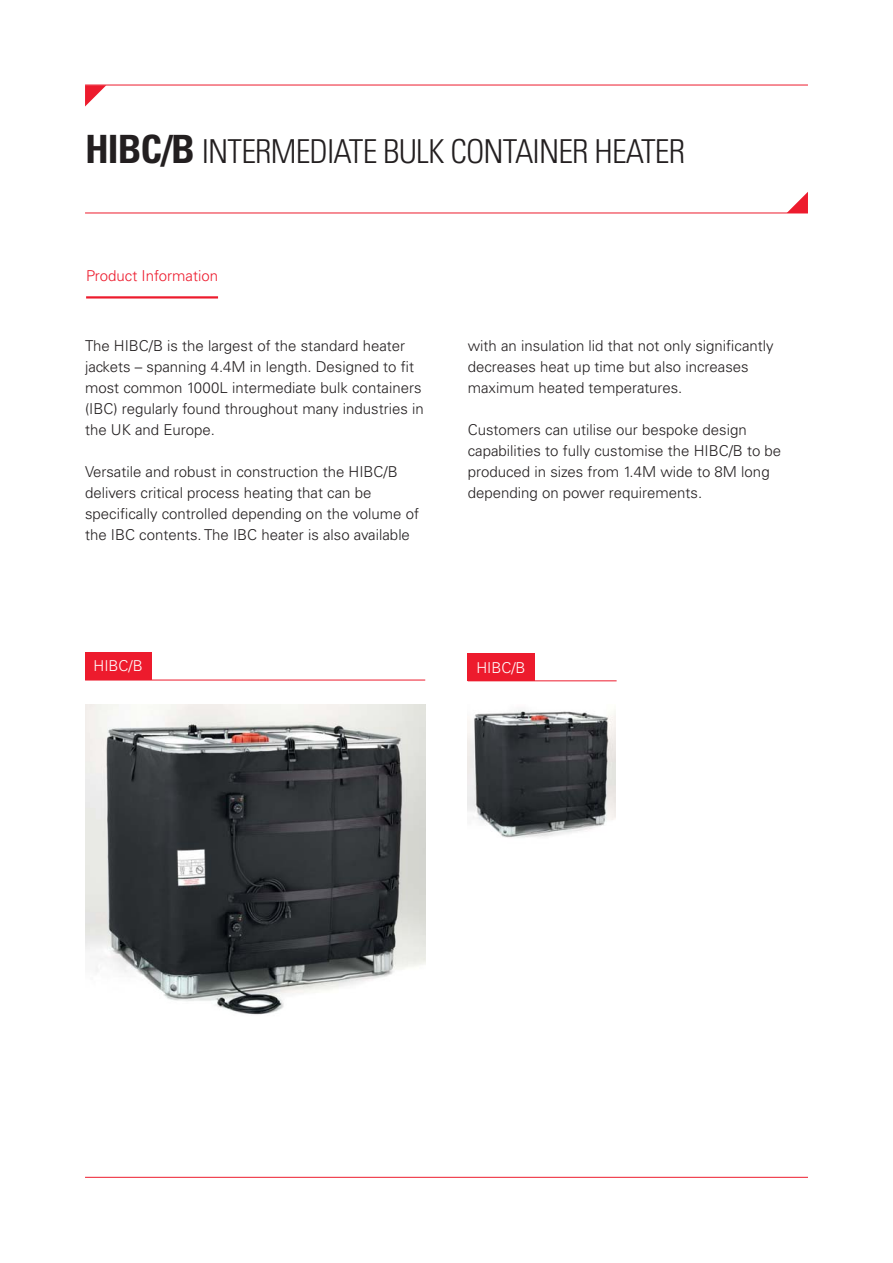
<style>
.page{position:relative;width:893px;height:1263px;background:#fff}
.page>*{position:absolute;margin:0;border:0;box-sizing:border-box;transform-origin:0 0}
.t1{font:300 condensed 33px "Univers LT Std";letter-spacing:-.025em;color:#231f20}
.t2{font:300 15px/21px "Univers LT Std";color:#231f20}
.t3{font:300 15px "Univers LT Std";color:#ed1b2d}
.t4{font:300 15px "Univers LT Std";color:#fff}
.s1{font-weight:700;font-size:39px}
</style>
<div class="page">
<hr style="left:86px;top:296px;width:132px;height:3px;background:#ed1b2d">
<hr style="left:85px;top:213px;width:723px;height:1px;background:#ed1b2d">
<hr style="left:85px;top:85px;width:723px;height:1px;background:#ed1b2d">
<hr style="left:85px;top:1177px;width:723px;height:1px;background:#ed1b2d">
<svg style="left:85px;top:85px;width:21px;height:22px"></svg>
<svg style="left:786px;top:192px;width:22px;height:21px"></svg>
<img style="left:85px;top:705px;width:340px;height:310px">
<img style="left:468px;top:710px;width:147px;height:128px">
<hr style="left:468px;top:681px;width:148px;height:1px;background:#ed1b2d">
<div style="left:468px;top:653px;width:67px;height:28px;background:#ed1b2d"></div>
<hr style="left:85px;top:680px;width:340px;height:1px;background:#ed1b2d">
<div style="left:85px;top:652px;width:67px;height:28px;background:#ed1b2d"></div>
<h1 class="t1" style="left:85px;top:139px;width:601px"><span class="s1">HIBC/B</span> INTERMEDIATE BULK CONTAINER HEATER</h1>
<p class="t3" style="left:86px;top:270px;width:133px">Product Information</p>
<p class="t2" style="left:85px;top:337px;width:340px">The HIBC/B is the largest of the standard heater jackets – spanning 4.4M in length. Designed to -t most common 1000L intermediate bulk containers (IBC) regularly found throughout many industries in the UK and Europe.</p>
<p class="t2" style="left:85px;top:463px;width:335px">Versatile and robust in construction the HIBC/B delivers critical process heating that can be speci-cally controlled depending on the volume of the IBC contents. The IBC heater is also available</p>
<p class="t2" style="left:468px;top:337px;width:307px">with an insulation lid that not only signi-cantly decreases heat up time but also increases maximum heated temperatures.</p>
<p class="t2" style="left:468px;top:421px;width:315px">Customers can utilise our bespoke design capabilities to fully customise the HIBC/B to be produced in sizes from 1.4M wide to 8M long depending on power requirements.</p>
<p class="t4" style="left:94px;top:660px;width:51px">HIBC/B</p>
<p class="t4" style="left:476px;top:662px;width:51px">HIBC/B</p>
</div>
